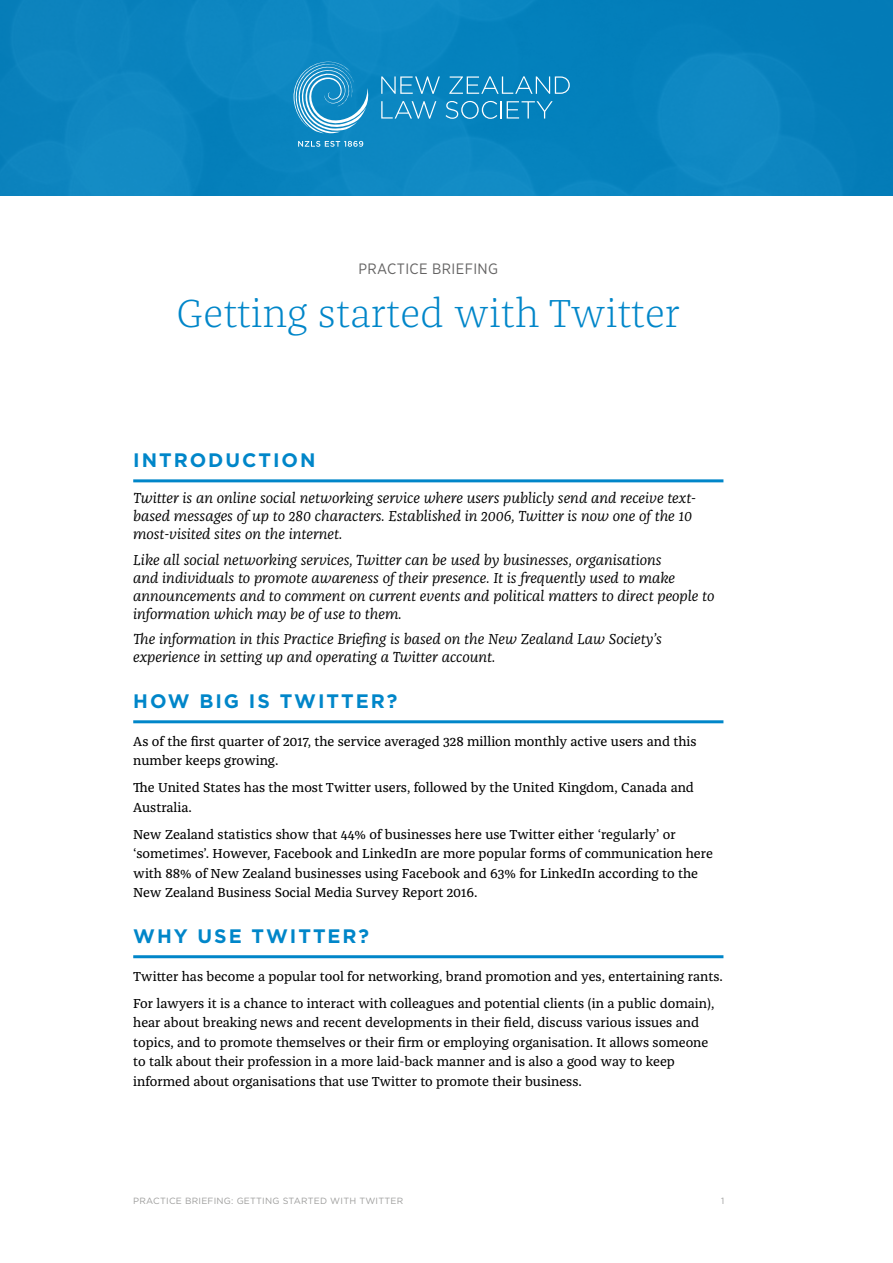
<style>
.page{position:relative;width:893px;height:1263px;background:#fff}
.page>*{position:absolute;margin:0;border:0;box-sizing:border-box;transform-origin:0 0}
.t1{font:300 40.5px "Franziska Pro";color:#0086c9}
.t2{font:700 19.5px "Gotham";letter-spacing:.1em;color:#0086c9}
.Introduction_Paragra{font:italic 15px/18px "Franziska Pro";color:#000}
.Practice_Briefing{font:15px "Gotham Narrow";letter-spacing:.025em;color:#646363}
.Body{font:13.5px/19.5px "Franziska Pro";color:#000}
.t3{font:9px "Gotham";letter-spacing:.025em;color:#9d9d9c}
</style>
<div class="page">
<hr style="left:133px;top:479px;width:590px;height:3px;background:#0086c9">
<hr style="left:133px;top:720px;width:590px;height:3px;background:#0086c9">
<hr style="left:133px;top:955px;width:590px;height:3px;background:#0086c9">
<div style="left:0;top:0;width:893px;height:196px;background:#0a83be"></div>
<svg style="left:381px;top:101px;width:55px;height:18px"></svg>
<svg style="left:445px;top:100px;width:108px;height:19px"></svg>
<svg style="left:381px;top:76px;width:59px;height:18px"></svg>
<svg style="left:449px;top:76px;width:121px;height:18px"></svg>
<svg style="left:298px;top:140px;width:65px;height:7px"></svg>
<svg style="left:293px;top:61px;width:76px;height:73px"></svg>
<p class="Practice_Briefing" style="left:359px;top:260px;width:141px">PRACTICE BRIEFING</p>
<p class="t1" style="left:177px;top:288px;width:505px">Getting started with Twitter</p>
<p class="t2" style="left:133px;top:447px;width:184px">INTRODUCTION</p>
<p class="Introduction_Paragra" style="left:133px;top:489px;width:564px">Twitter is an online social networking service where users publicly send and receive text&shy;based messages of up to 280 characters. Established in 2006, Twitter is now one of the 10 most-visited sites on the internet.</p>
<p class="Introduction_Paragra" style="left:133px;top:551px;width:583px">Like all social networking services, Twitter can be used by businesses, organisations<br>and individuals to promote awareness of their presence. It is frequently used to make announcements and to comment on current events and political matters to direct people to information which may be of use to them.</p>
<p class="Introduction_Paragra" style="left:133px;top:630px;width:530px">The information in this Practice Briefing is based on the New Zealand Law Society’s experience in setting up and operating a Twitter account.</p>
<p class="t2" style="left:133px;top:688px;width:266px">HOW BIG IS TWITTER?</p>
<p class="Body" style="left:133px;top:731px;width:565px">As of the first quarter of 2017, the service averaged 328 million monthly active users and this number keeps growing.</p>
<p class="Body" style="left:133px;top:778px;width:562px">The United States has the most Twitter users, followed by the United Kingdom, Canada and<br>Australia.</p>
<p class="Body" style="left:133px;top:824px;width:581px">New Zealand statistics show that 44% of businesses here use Twitter either ‘regularly’ or ‘sometimes’. However, Facebook and LinkedIn are more popular forms of communication here with 88% of New Zealand businesses using Facebook and 63% for LinkedIn according to the New Zealand Business Social Media Survey Report 2016.</p>
<p class="t2" style="left:133px;top:923px;width:238px">WHY USE TWITTER?</p>
<p class="Body" style="left:133px;top:966px;width:591px">Twitter has become a popular tool for networking, brand promotion and yes, entertaining rants.</p>
<p class="Body" style="left:133px;top:993px;width:583px">For lawyers it is a chance to interact with colleagues and potential clients (in a public domain), hear about breaking news and recent developments in their field, discuss various issues and topics, and to promote themselves or their firm or employing organisation. It allows someone to talk about their profession in a more laid-back manner and is also a good way to keep informed about organisations that use Twitter to promote their business.</p>
<p class="t3" style="left:133px;top:1195px;width:272px">PRACTICE BRIEFING: GETTING STARTED WITH TWITTER</p>
<p class="t3" style="left:721px;top:1195px;width:5px">1</p>
</div>
